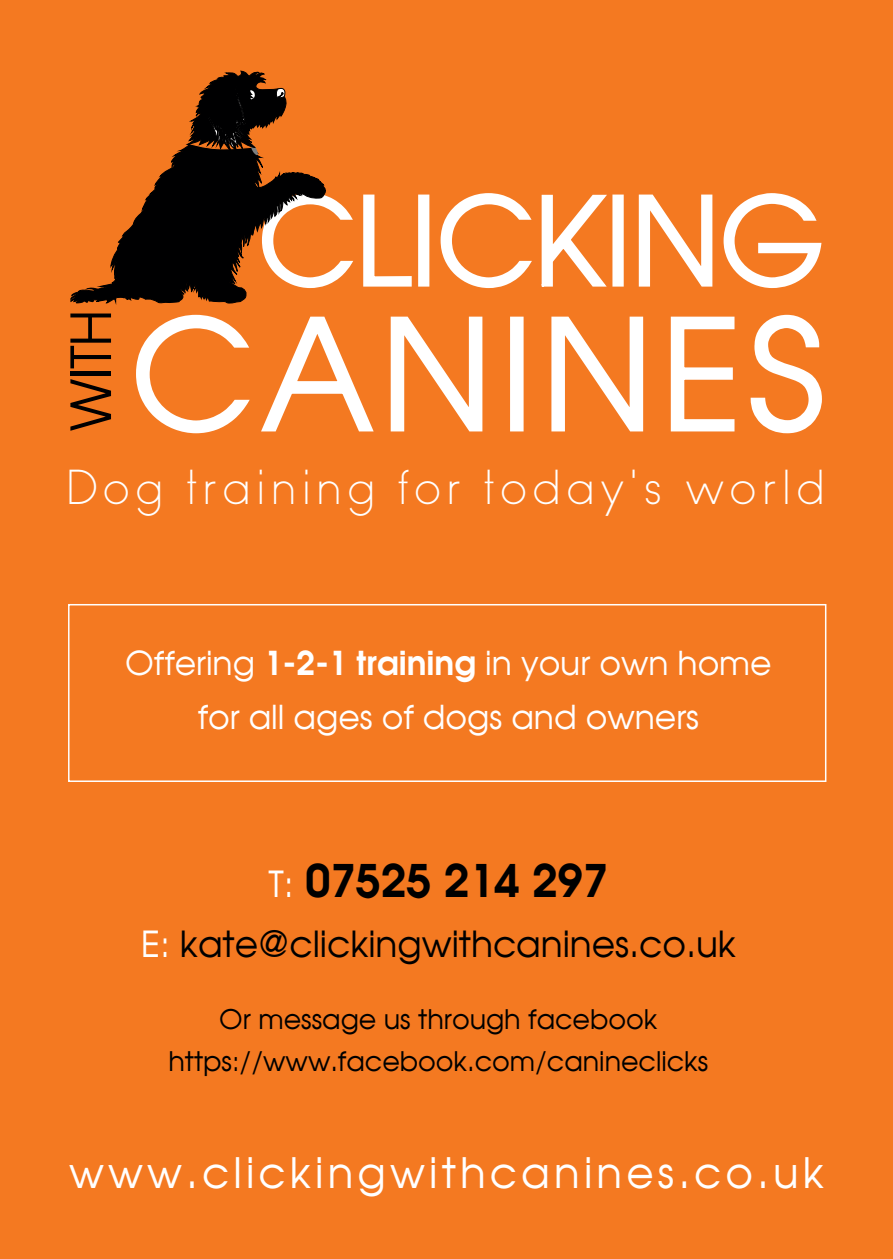
<style>
.page{position:relative;width:893px;height:1259px;background:#f47921}
.page>*{position:absolute;margin:0;border:0;box-sizing:border-box;transform-origin:0 0}
.t1{font:152.1px "Avalon Plain";letter-spacing:.045em;color:#fff}
.t2{font:121.2px "Avalon Plain";letter-spacing:-.01em;color:#fff}
.t3{font:54.9px "Avalon Plain";color:#000001}
.t4{font:100 48.9px "Sofia";letter-spacing:.11em;color:#fff}
.t5{font:700 45px "Avalon";color:#000}
.t6{font:42px "Avalon Plain";letter-spacing:.1em;color:#fff}
.t7{font:36px "Avalon Plain";color:#000}
.t8{font:33px/54px "Avalon Plain";color:#fff;text-align:center}
.t9{font:27px "Avalon Plain";color:#000}
.s1{font-family:"Avalon";font-weight:700}
.s2{font-family:"Avalon Plain";font-weight:400;font-size:36px;color:#fff}
.s3{color:#fff}
</style>
<div class="page">
<svg style="left:363px;top:194px;width:49px;height:93px"></svg>
<div style="left:418px;top:194px;width:11px;height:93px;border:2px solid #fff"></div>
<svg style="left:440px;top:193px;width:167px;height:96px"></svg>
<div style="left:612px;top:194px;width:12px;height:93px;border:2px solid #fff"></div>
<svg style="left:638px;top:194px;width:75px;height:93px"></svg>
<svg style="left:723px;top:193px;width:99px;height:96px"></svg>
<svg style="left:136px;top:350px;width:114px;height:84px"></svg>
<svg style="left:261px;top:316px;width:113px;height:116px"></svg>
<svg style="left:390px;top:316px;width:93px;height:116px"></svg>
<div style="left:510px;top:317px;width:14px;height:114px;border:2px solid #fff"></div>
<svg style="left:551px;top:316px;width:93px;height:116px"></svg>
<svg style="left:670px;top:316px;width:65px;height:116px"></svg>
<svg style="left:750px;top:314px;width:72px;height:120px"></svg>
<svg style="left:287px;top:172px;width:66px;height:117px"></svg>
<svg style="left:70px;top:71px;width:217px;height:279px"></svg>
<svg style="left:276px;top:88px;width:10px;height:10px"></svg>
<svg style="left:188px;top:87px;width:70px;height:71px;background:#2a1609"></svg>
<div style="left:68px;top:604px;width:758px;height:178px;border:2px solid #fff"></div>
<p class="t2" style="left:258px;top:166px;width:569px">CLICKING</p>
<p class="t3" style="left:57px;top:431px;width:123px;rotate:-90deg">WITH</p>
<p class="t1" style="left:130px;top:280px;width:695px">CANINES</p>
<p class="t4" style="left:66px;top:460px;width:760px">Dog training for today's world</p>
<p class="t8" style="left:125px;top:636px;width:648px">Offering <span class="s1">1-2-1 training</span> in your own home for all ages of dogs and owners</p>
<p class="t5" style="left:268px;top:849px;width:341px"><span class="s2">T:</span> 07525 214 297</p>
<p class="t7" style="left:141px;top:921px;width:597px"><span class="s3">E:</span> kate@clickingwithcanines.co.uk</p>
<p class="t9" style="left:219px;top:1002px;width:440px">Or message us through facebook</p>
<p class="t9" style="left:168px;top:1044px;width:541px">https://www.facebook.com/canineclicks</p>
<p class="t6" style="left:69px;top:1146px;width:756px">www.clickingwithcanines.co.uk</p>
</div>
